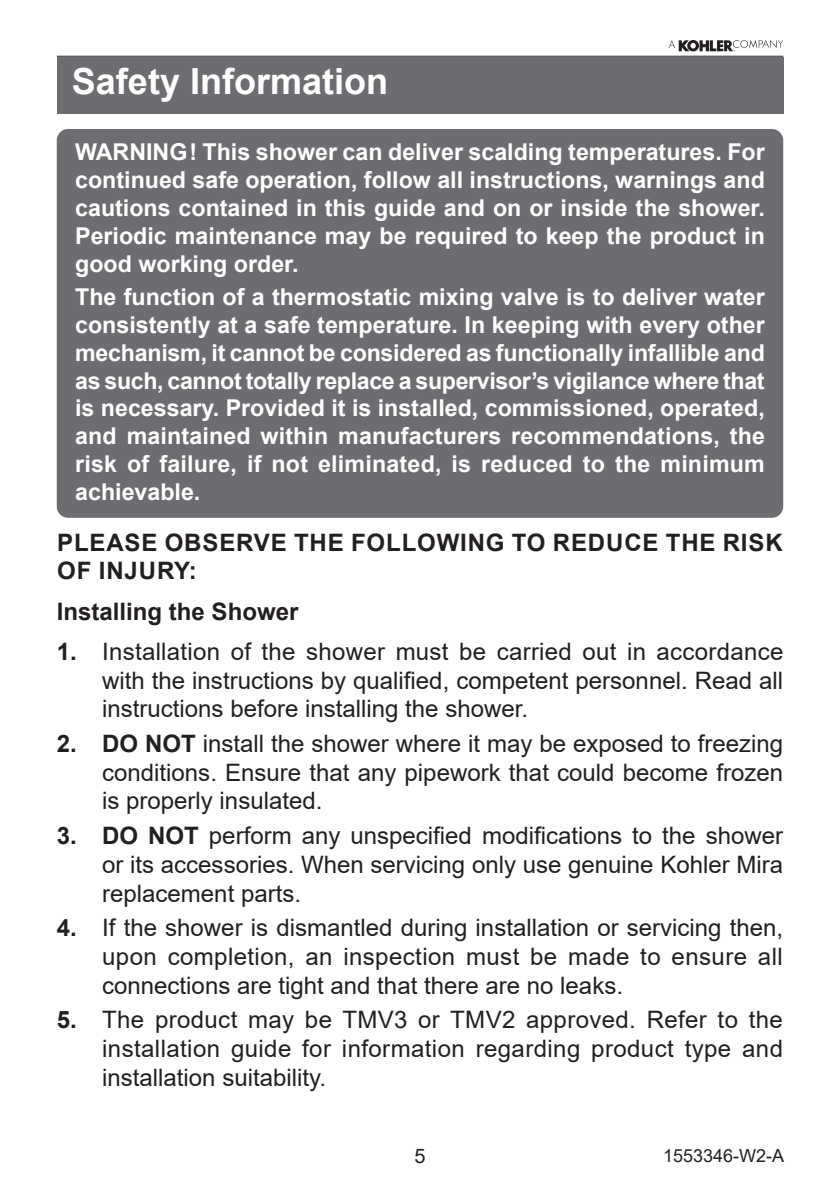
<style>
.page{position:relative;width:840px;height:1191px;background:#fff}
.page>*{position:absolute;margin:0;border:0;box-sizing:border-box;transform-origin:0 0}
.Heading_2{font:700 36px "Arial";color:#fff}
._1_2_3{font:24px/28.8px "Arial";color:#231f20;text-align:justify}
.Body_Justify{font:700 24px/28.8px "Arial";letter-spacing:.035em;color:#231f20}
.Heading_2-2{font:700 24px "Arial";color:#231f20}
.Body_Justify-2{font:700 23.2px/27.8px "Arial";color:#fff;text-align:justify}
.t1{font:20px "Arial";color:#231f20}
.t2{font:18px "Arial";color:#231f20}
.s1{font-weight:700}
</style>
<div class="page">
<hr style="left:57px;top:56px;width:725px;height:1px;background:#231f20">
<svg style="left:668px;top:40px;width:114px;height:12px"></svg>
<div style="left:57px;top:57px;width:725px;height:56px;background:#6c6d70"></div>
<div style="left:57px;top:129px;width:725px;height:389px;background:#6c6d70;border-radius:11px"></div>
<p class="Heading_2" style="left:72px;top:56px;width:318px">Safety Information</p>
<p class="Body_Justify-2" style="left:75px;top:138px;width:690px">WARNING ! This shower can deliver scalding temperatures. For continued safe operation, follow all instructions, warnings and cautions contained in this guide and on or inside the shower.<br>Periodic maintenance may be required to keep the product in good working order.</p>
<p class="Body_Justify-2" style="left:75px;top:283px;width:690px">The function of a thermostatic mixing valve is to deliver water consistently at a safe temperature. In keeping with every other mechanism, it cannot be considered as functionally infallible and as such, cannot totally replace a supervisor’s vigilance where that is necessary. Provided it is installed, commissioned, operated, and maintained within manufacturers recommendations, the risk of failure, if not eliminated, is reduced to the minimum achievable.</p>
<p class="Body_Justify" style="left:57px;top:528px;width:726px">PLEASE OBSERVE THE FOLLOWING TO REDUCE THE RISK<br>OF INJURY:</p>
<p class="Heading_2-2" style="left:57px;top:594px;width:243px">Installing the Shower</p>
<p class="_1_2_3" style="left:102px;top:636px;width:682px;text-indent:-45px"><span class="s1">1.</span> Installation of the shower must be carried out in accordance with the instructions by qualified, competent personnel. Read all instructions before installing the shower.</p>
<p class="_1_2_3" style="left:102px;top:729px;width:682px;text-indent:-45px"><span class="s1">2. DO NOT</span> install the shower where it may be exposed to freezing conditions. Ensure that any pipework that could become frozen is properly insulated.</p>
<p class="_1_2_3" style="left:102px;top:821px;width:682px;text-indent:-45px"><span class="s1">3. DO NOT</span> perform any unspecified modifications to the shower or its accessories. When servicing only use genuine Kohler Mira replacement parts.</p>
<p class="_1_2_3" style="left:102px;top:913px;width:682px;text-indent:-45px"><span class="s1">4.</span> If the shower is dismantled during installation or servicing then, upon completion, an inspection must be made to ensure all connections are tight and that there are no leaks.</p>
<p class="_1_2_3" style="left:102px;top:1005px;width:682px;text-indent:-45px"><span class="s1">5.</span> The product may be TMV3 or TMV2 approved. Refer to the installation guide for information regarding product type and installation suitability.</p>
<p class="t1" style="left:414px;top:1142px;width:13px">5</p>
<p class="t2" style="left:662px;top:1142px;width:123px">1553346-W2-A</p>
</div>
